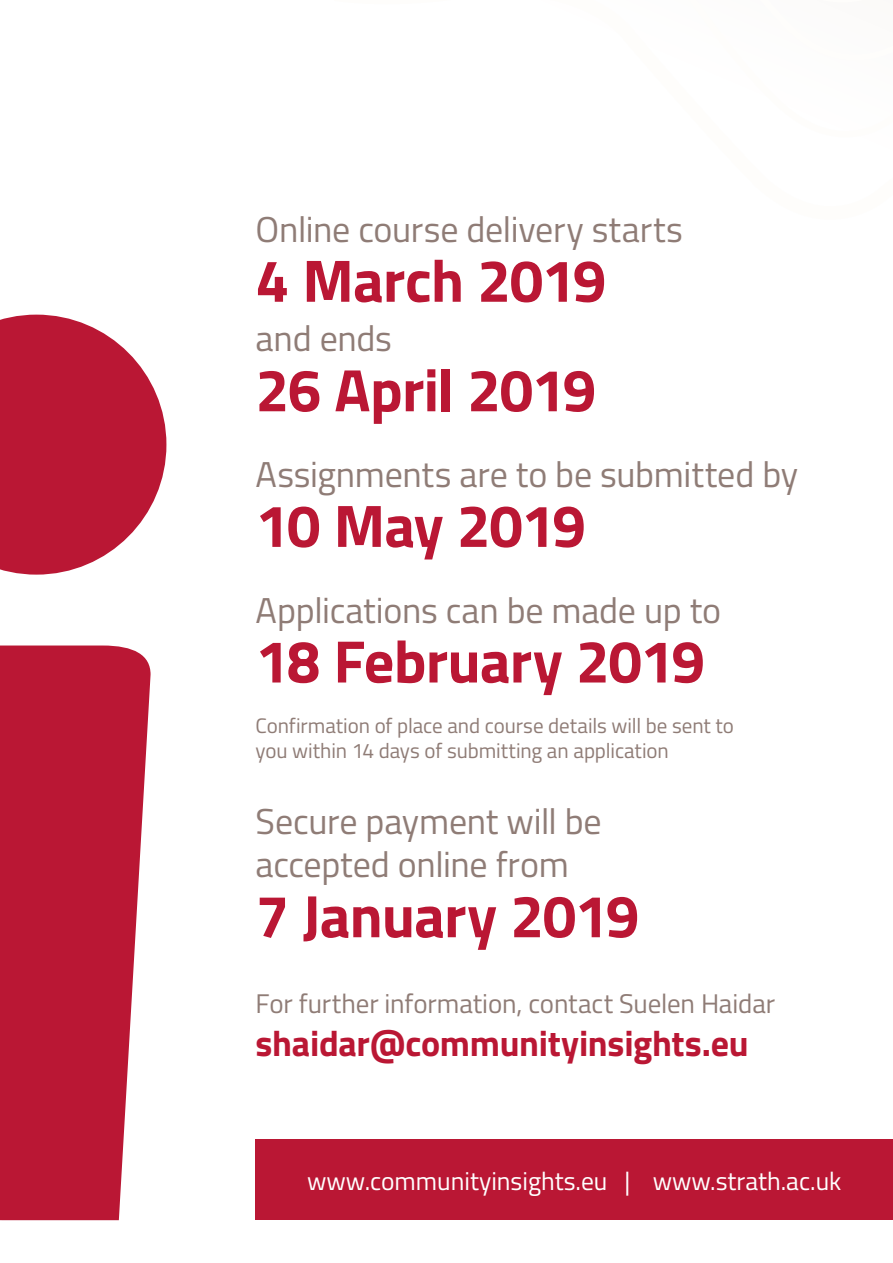
<style>
.page{position:relative;width:893px;height:1263px;background:#fff}
.page>*{position:absolute;margin:0;border:0;box-sizing:border-box;transform-origin:0 0}
.t1{font:700 60px "Titillium";letter-spacing:-.02em;color:#ba1734}
.t2{font:36px/43.2px "Titillium";letter-spacing:-.01em;color:#8f7c76}
.t3{font:700 36px "Titillium";letter-spacing:-.01em;color:#ba1734}
.t4{font:27px "Titillium";letter-spacing:-.005em;color:#8f7c76}
.Desc_21_23{font:25.5px "Titillium";color:#fff}
.t5{font:21px "Titillium";letter-spacing:-.005em;color:#8f7c76}
</style>
<div class="page">
<div style="left:256px;top:1140px;width:637px;height:80px;background:#ba1734"></div>
<svg style="left:0;top:645px;width:151px;height:575px;background:#c12f49"></svg>
<svg style="left:0;top:315px;width:166px;height:260px"></svg>
<p class="t2" style="left:256px;top:206px;width:429px">Online course delivery starts</p>
<p class="t1" style="left:256px;top:235px;width:352px">4 March 2019</p>
<p class="t2" style="left:256px;top:315px;width:138px">and ends</p>
<p class="t1" style="left:256px;top:344px;width:342px">26 April 2019</p>
<p class="t2" style="left:256px;top:451px;width:544px">Assignments are to be submitted by</p>
<p class="t1" style="left:256px;top:480px;width:332px">10 May 2019</p>
<p class="t2" style="left:256px;top:586px;width:467px">Applications can be made up to</p>
<p class="t1" style="left:256px;top:616px;width:451px">18 February 2019</p>
<p class="t5" style="left:256px;top:710px;width:480px">Confirmation of place and course details will be sent to</p>
<p class="t5" style="left:256px;top:735px;width:415px">you within 14 days of submitting an application</p>
<p class="t2" style="left:256px;top:798px;width:348px">Secure payment will be accepted online from</p>
<p class="t1" style="left:256px;top:870px;width:385px">7 January 2019</p>
<p class="t4" style="left:256px;top:984px;width:521px">For further information, contact Suelen Haidar</p>
<p class="t3" style="left:256px;top:1016px;width:495px">shaidar@communityinsights.eu</p>
<p class="Desc_21_23" style="left:307px;top:1162px;width:536px">www.communityinsights.eu | www.strath.ac.uk</p>
</div>
